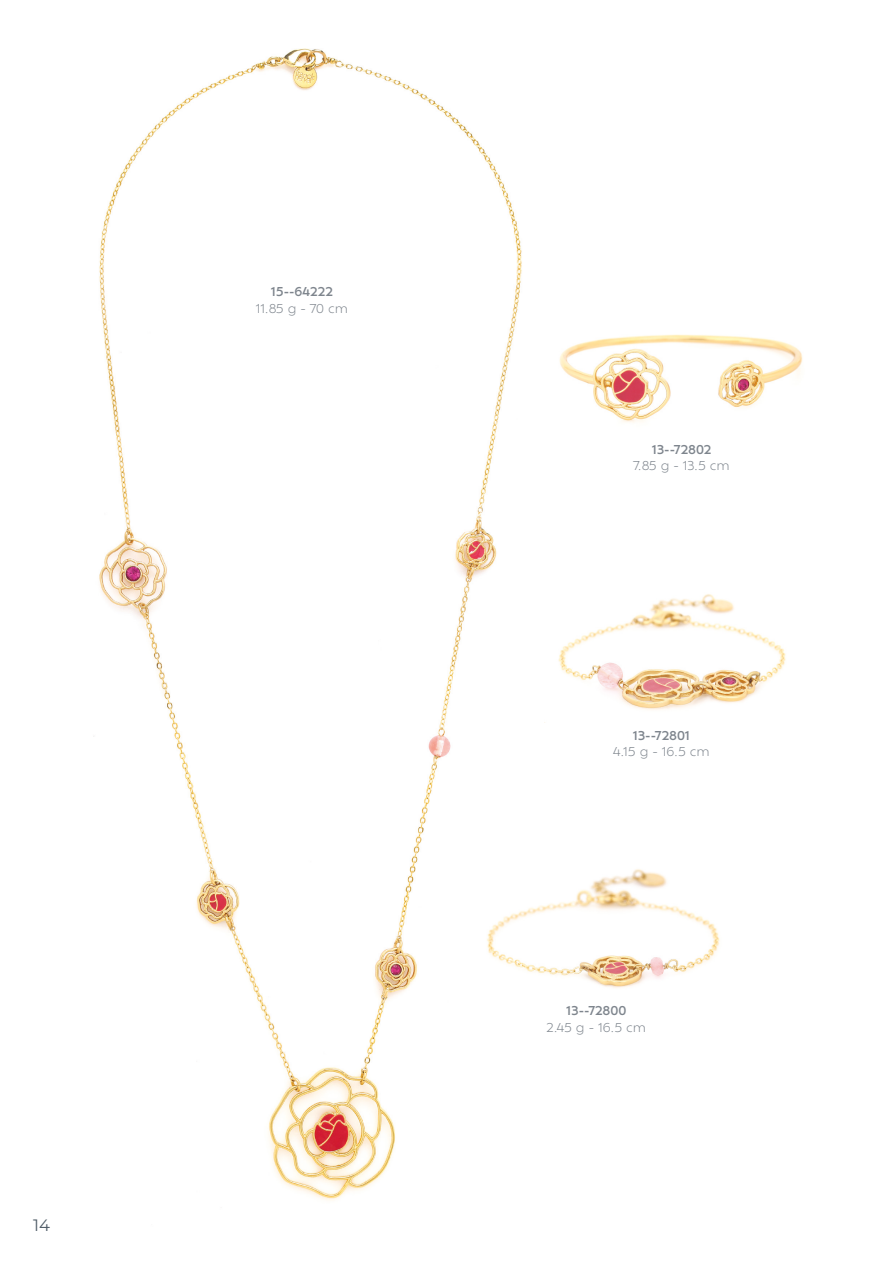
<style>
.page{position:relative;width:893px;height:1263px;background:#fff}
.page>*{position:absolute;margin:0;border:0;box-sizing:border-box;transform-origin:0 0}
.t1{font:16.5px "Montserrat";color:#505d68}
.t2{font:300 12px "Ofelia Text";color:#7e858d}
.t3{font:500 12px "Ofelia Text";color:#7e858d}
</style>
<div class="page">
<img style="left:93px;top:48px;width:452px;height:1153px">
<img style="left:558px;top:594px;width:228px;height:116px">
<img style="left:475px;top:857px;width:245px;height:145px">
<img style="left:559px;top:334px;width:244px;height:89px">
<h1 class="t1" style="left:33px;top:1214px;width:18px">14</h1>
<p class="t3" style="left:271px;top:282px;width:64px">15--64222</p>
<p class="t2" style="left:256px;top:299px;width:94px">11.85 g - 70 cm</p>
<p class="t3" style="left:652px;top:440px;width:61px">13--72802</p>
<p class="t2" style="left:633px;top:457px;width:98px">7.85 g - 13.5 cm</p>
<p class="t3" style="left:633px;top:726px;width:59px">13--72801</p>
<p class="t2" style="left:613px;top:743px;width:99px">4.15 g - 16.5 cm</p>
<p class="t3" style="left:566px;top:1001px;width:62px">13--72800</p>
<p class="t2" style="left:547px;top:1018px;width:101px">2.45 g - 16.5 cm</p>
</div>
